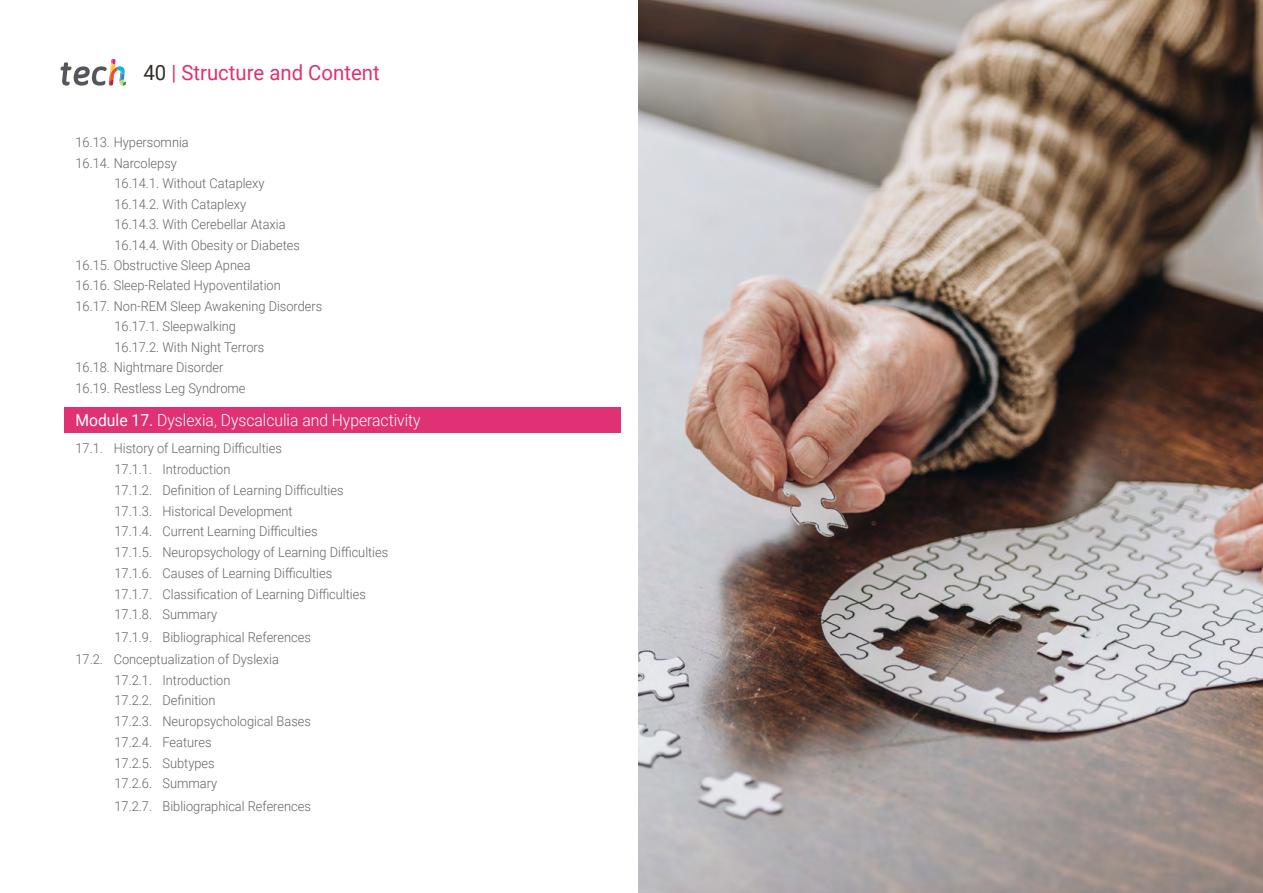
<style>
.page{position:relative;width:1263px;height:893px;background:#fff}
.page>*{position:absolute;margin:0;border:0;box-sizing:border-box;transform-origin:0 0}
.t1{font:21px "Roboto";color:#df3174}
.t2{font:300 16.5px "Roboto";color:#fff;scale:.95 1}
.t3{font:300 13.5px/20.7px "Roboto";color:#61646a;scale:.95 1}
.s1{color:#312e20}
.s2{font-weight:400}
</style>
<div class="page">
<svg style="left:61px;top:59px;width:65px;height:27px"></svg>
<img style="left:639px;top:0;width:624px;height:893px">
<div style="left:64px;top:407px;width:557px;height:25px;background:#df3174"></div>
<h1 class="t1" style="left:144px;top:57px;width:238px"><span class="s1">40</span> | Structure and Content</h1>
<p class="t3" style="left:75px;top:132px;width:121px">16.13. Hypersomnia</p>
<p class="t3" style="left:75px;top:152px;width:108px">16.14. Narcolepsy</p>
<p class="t3" style="left:114px;top:173px;width:160px">16.14.1. Without Cataplexy</p>
<p class="t3" style="left:114px;top:193px;width:140px">16.14.2. With Cataplexy</p>
<p class="t3" style="left:114px;top:213px;width:182px">16.14.3. With Cerebellar Ataxia</p>
<p class="t3" style="left:114px;top:234px;width:197px">16.14.4. With Obesity or Diabetes</p>
<p class="t3" style="left:75px;top:254px;width:186px">16.15. Obstructive Sleep Apnea</p>
<p class="t3" style="left:75px;top:275px;width:218px">16.16. Sleep-Related Hypoventilation</p>
<p class="t3" style="left:75px;top:295px;width:261px">16.17. Non-REM Sleep Awakening Disorders</p>
<p class="t3" style="left:114px;top:316px;width:129px">16.17.1. Sleepwalking</p>
<p class="t3" style="left:114px;top:336px;width:159px">16.17.2. With Night Terrors</p>
<p class="t3" style="left:75px;top:357px;width:157px">16.18. Nightmare Disorder</p>
<p class="t3" style="left:75px;top:377px;width:181px">16.19. Restless Leg Syndrome</p>
<p class="t2" style="left:75px;top:409px;width:365px"><span class="s2">Module 17.</span> Dyslexia, Dyscalculia and Hyperactivity</p>
<p class="t3" style="left:114px;top:438px;width:290px;text-indent:-39px">17.1. History of Learning Difficulties<br>17.1.1. Introduction<br>17.1.2. Definition of Learning Difficulties<br>17.1.3. Historical Development<br>17.1.4. Current Learning Difficulties<br>17.1.5. Neuropsychology of Learning Difficulties 17.1.6. Causes of Learning Difficulties<br>17.1.7. Classification of Learning Difficulties 17.1.8. Summary</p>
<p class="t3" style="left:75px;top:625px;width:249px;line-height:22.2px;text-indent:39px">17.1.9. Bibliographical References<br>17.2. Conceptualization of Dyslexia</p>
<p class="t3" style="left:114px;top:669px;width:208px">17.2.1. Introduction<br>17.2.2. Definition<br>17.2.3. Neuropsychological Bases<br>17.2.4. Features<br>17.2.5. Subtypes<br>17.2.6. Summary</p>
<p class="t3" style="left:114px;top:795px;width:208px">17.2.7. Bibliographical References</p>
</div>
